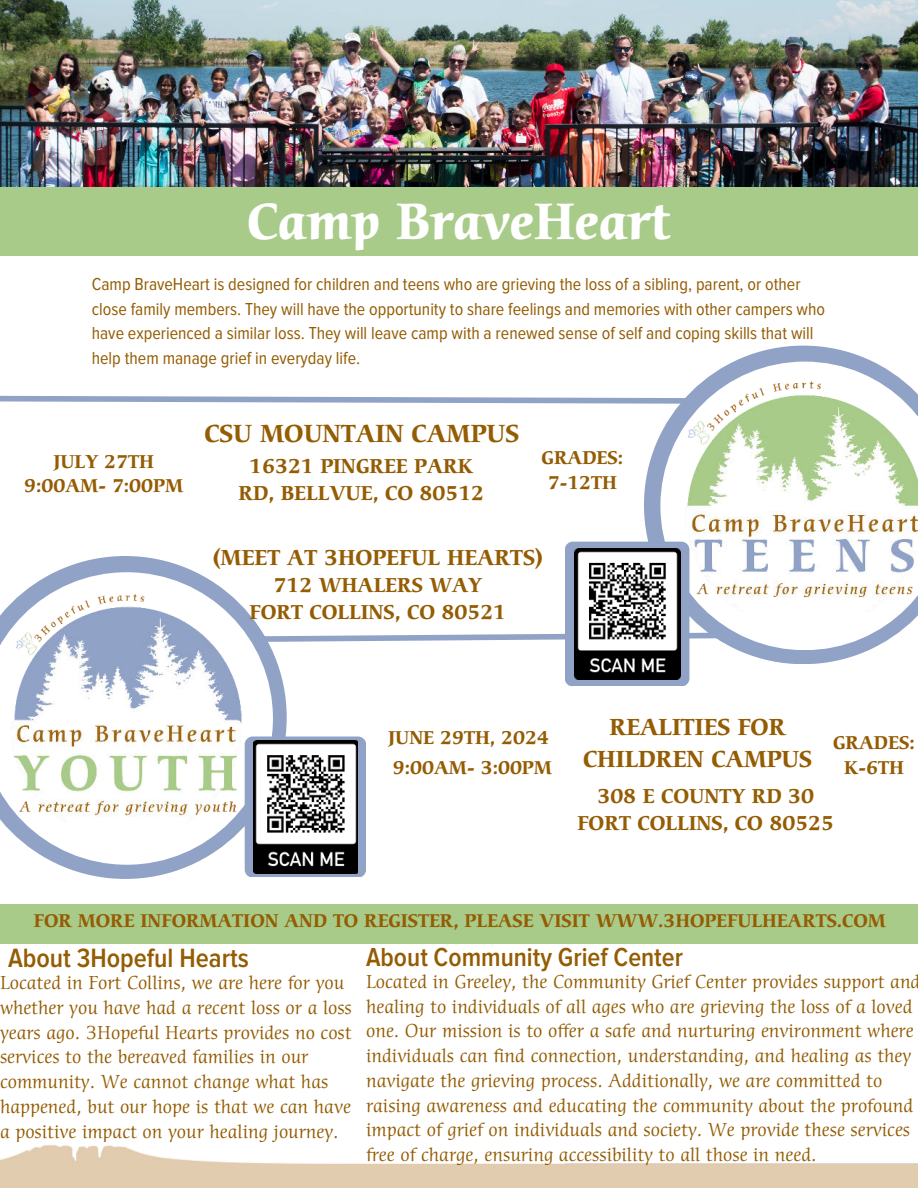
<style>
.page{position:relative;width:918px;height:1188px;background:#fff}
.page>*{position:absolute;margin:0;border:0;box-sizing:border-box;transform-origin:0 0}
.t1{font:700 49.5px "Cerigo Std";color:#fff}
.t2{font:600 27.45px "Proxima Nova Cond";color:#945c03}
.t3{font:600 27px "Proxima Nova Cond";color:#945c03}
.t4{font:700 24px "Cerigo Std";color:#945c03}
.t5{font:700 22.5px/31.5px "Cerigo Std";color:#945c03;text-align:center}
.t6{font:700 21px "Cerigo Std";color:#945c03}
.t7{font:700 19.5px/27px "Cerigo Std";color:#945c03;text-align:center}
.t8{font:18.3px/24.8px "Cerigo Std";color:#945c03}
.t9{font:18px/24.8px "Proxima Nova Cond";color:#945c03}
.t10{font:700 18px/24.8px "Cerigo Std";color:#945c03;text-align:center}
.t11{font:700 17.85px "Cerigo Std";color:#945c03}
</style>
<div class="page">
<div style="left:0;top:904px;width:918px;height:40px;background:#a9cb89"></div>
<svg style="left:287px;top:633px;width:278px;height:9px"></svg>
<img style="left:0;top:0;width:918px;height:188px">
<div style="left:0;top:188px;width:918px;height:68px;background:#a9cb89"></div>
<svg style="left:0;top:395px;width:644px;height:9px"></svg>
<img style="left:0;top:1144px;width:918px;height:44px">
<svg style="left:644px;top:346px;width:225px;height:318px"></svg>
<svg style="left:660px;top:362px;width:258px;height:288px"></svg>
<img style="left:676px;top:355px;width:242px;height:258px">
<div style="left:565px;top:542px;width:124px;height:144px;background:#90a2c6;border-radius:8px"></div>
<svg style="left:55px;top:556px;width:232px;height:323px"></svg>
<svg style="left:0;top:572px;width:273px;height:293px"></svg>
<img style="left:4px;top:580px;width:243px;height:243px">
<div style="left:245px;top:737px;width:121px;height:140px;background:#90a2c6;border-radius:8px"></div>
<img style="left:574px;top:548px;width:106px;height:132px">
<img style="left:253px;top:741px;width:105px;height:133px">
<h1 class="t1" style="left:247px;top:192px;width:425px">Camp BraveHeart</h1>
<p class="t9" style="left:92px;top:272px;width:735px">Camp BraveHeart is designed for children and teens who are grieving the loss of a sibling, parent, or other close family members. They will have the opportunity to share feelings and memories with other campers who have experienced a similar loss. They will leave camp with a renewed sense of self and coping skills that will help them manage grief in everyday life.</p>
<p class="t10" style="left:24px;top:449px;width:161px">JULY 27TH<br>9:00AM- 7:00PM</p>
<h3 class="t4" style="left:204px;top:420px;width:316px">CSU MOUNTAIN CAMPUS</h3>
<p class="t7" style="left:238px;top:454px;width:247px">16321 PINGREE PARK<br>RD, BELLVUE, CO 80512</p>
<p class="t10" style="left:542px;top:446px;width:83px">GRADES:<br>7-12TH</p>
<p class="t6" style="left:212px;top:545px;width:333px">(MEET AT 3HOPEFUL HEARTS)</p>
<p class="t7" style="left:250px;top:572px;width:258px">712 WHALERS WAY<br>FORT COLLINS, CO 80521</p>
<p class="t10" style="left:388px;top:723px;width:165px;line-height:30.2px;text-align:left">JUNE 29TH, 2024<br>9:00AM- 3:00PM</p>
<p class="t5" style="left:583px;top:712px;width:231px">REALITIES FOR<br>CHILDREN CAMPUS</p>
<p class="t7" style="left:577px;top:784px;width:258px">308 E COUNTY RD 30<br>FORT COLLINS, CO 80525</p>
<p class="t10" style="left:833px;top:731px;width:83px">GRADES:<br>K-6TH</p>
<p class="t11" style="left:34px;top:910px;width:854px">FOR MORE INFORMATION AND TO REGISTER, PLEASE VISIT WWW.3HOPEFULHEARTS.COM</p>
<h2 class="t2" style="left:8px;top:942px;width:242px">About 3Hopeful Hearts</h2>
<p class="t8" style="left:0;top:971px;width:353px">Located in Fort Collins, we are here for you whether you have had a recent loss or a loss years ago. 3Hopeful Hearts provides no cost services to the bereaved families in our community. We cannot change what has happened, but our hope is that we can have a positive impact on your healing journey.</p>
<h3 class="t3" style="left:366px;top:942px;width:319px">About Community Grief Center</h3>
<p class="t8" style="left:366px;top:970px;width:556px">Located in Greeley, the Community Grief Center provides support and healing to individuals of all ages who are grieving the loss of a loved one. Our mission is to offer a safe and nurturing environment where individuals can find connection, understanding, and healing as they navigate the grieving process. Additionally, we are committed to raising awareness and educating the community about the profound impact of grief on individuals and society. We provide these services free of charge, ensuring accessibility to all those in need.</p>
</div>
